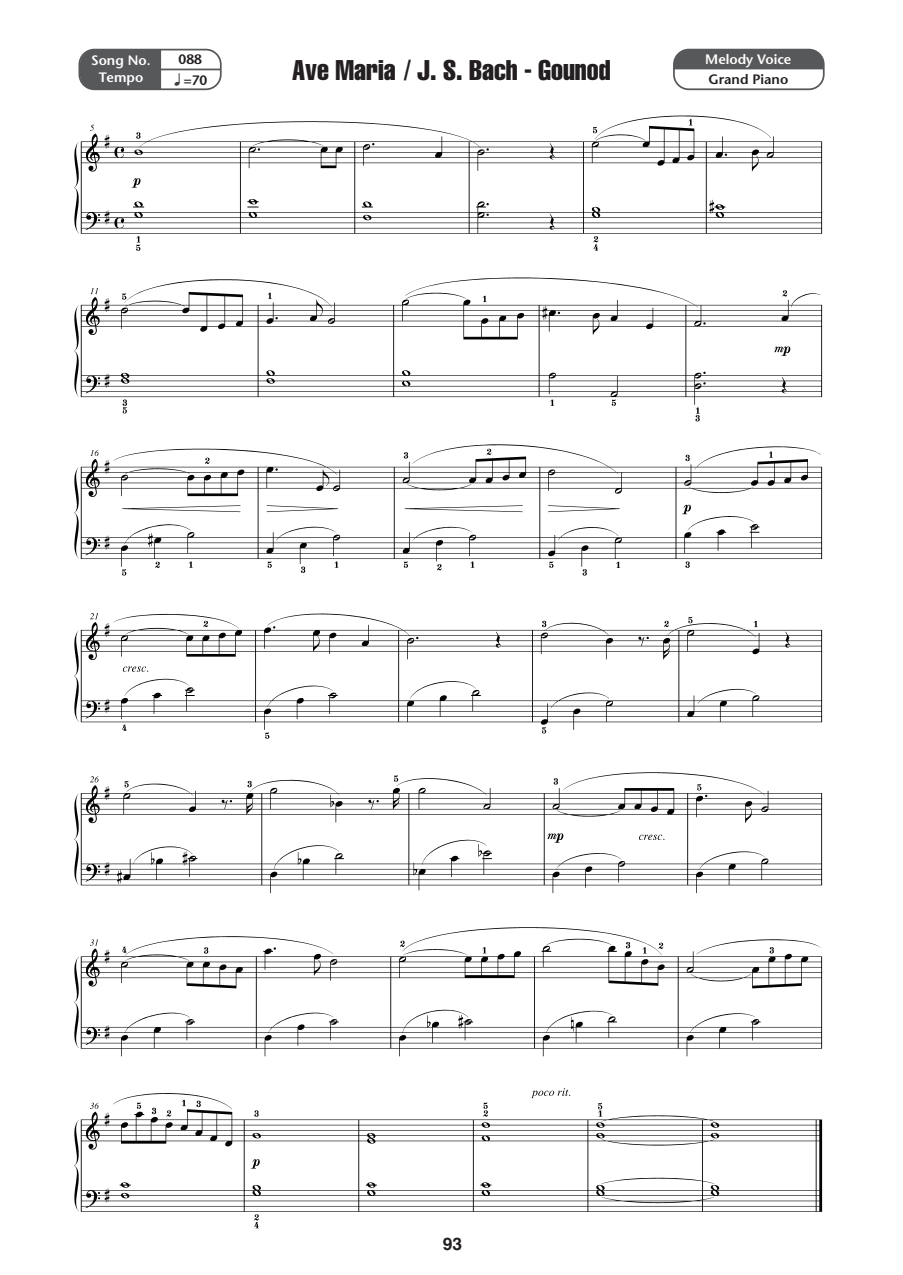
<style>
.page{position:relative;width:903px;height:1275px;background:#fff}
.page>*{position:absolute;margin:0;border:0;box-sizing:border-box;transform-origin:0 0}
.t1{font:28px "Helvetica LT Std Comp";color:#231f20}
.t2{font:700 17.5px "Helvetica LT Std";color:#231f20}
.t3{font:600 13.65px/17px "Stone Sans Std";color:#fff;text-align:center}
.t4{font:600 13.65px/20.1px "Stone Sans Std";color:#231f20;text-align:center}
</style>
<div class="page">
<img style="left:74px;top:115px;width:749px;height:1114px">
<svg style="left:174px;top:73px;width:6px;height:13px"></svg>
<div style="left:78px;top:49px;width:144px;height:41px;border:2px solid #57585a;border-radius:15px"></div>
<div style="left:80px;top:50px;width:81px;height:39px;background:#57585a"></div>
<hr style="left:160px;top:69px;width:61px;height:1px;background:#57585a">
<div style="left:673px;top:49px;width:151px;height:41px;border:2px solid #57585a;border-radius:15px"></div>
<div style="left:674px;top:50px;width:150px;height:19px;background:#57585a"></div>
<p class="t3" style="left:91px;top:52px;width:61px">Song No.<br>Tempo</p>
<p class="t3" style="left:705px;top:51px;width:88px">Melody Voice</p>
<p class="t4" style="left:179px;top:50px;width:30px">088 =70</p>
<p class="t1" style="left:292px;top:53px;width:320px">Ave Maria / J. S. Bach - Gounod</p>
<p class="t4" style="left:708px;top:69px;width:81px">Grand Piano</p>
<p class="t2" style="left:443px;top:1233px;width:21px">93</p>
</div>
